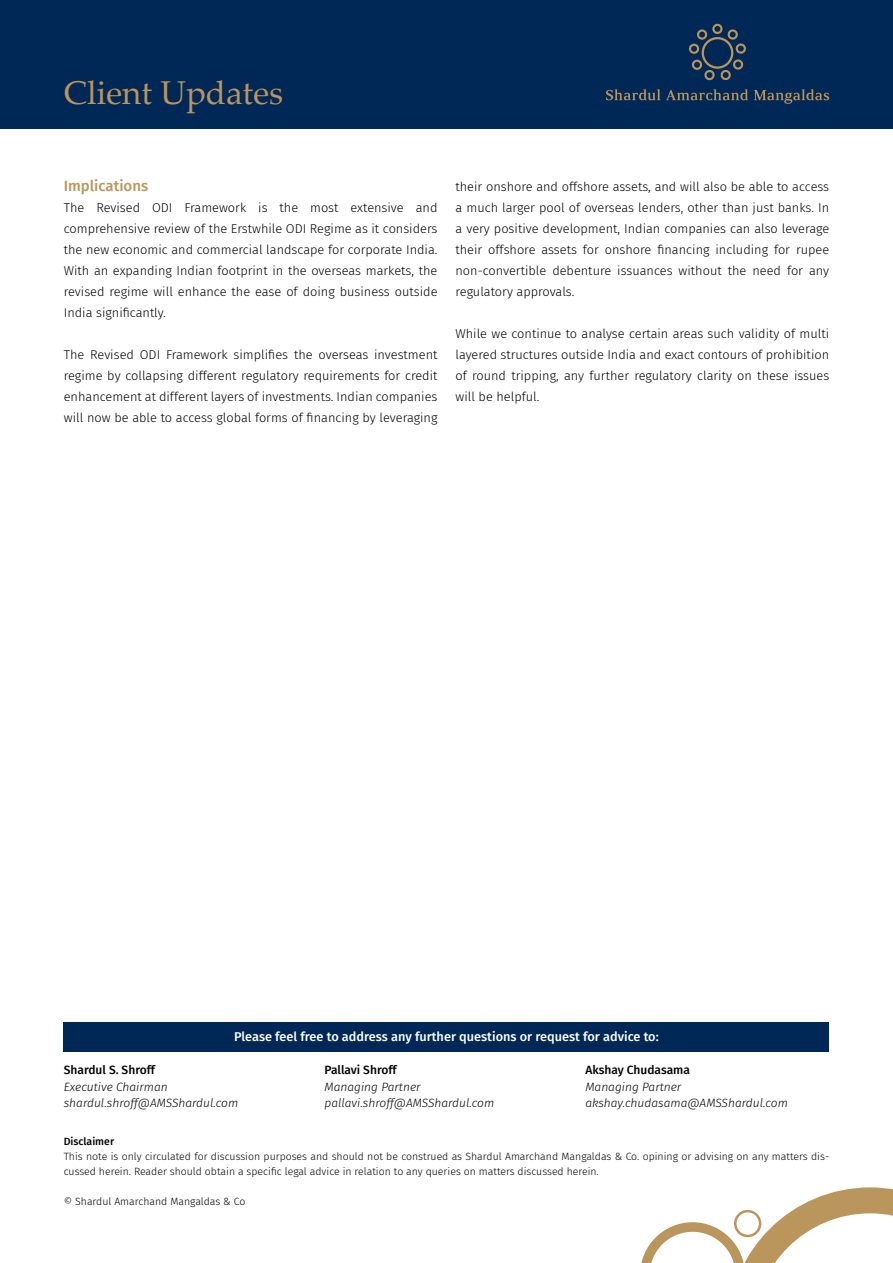
<style>
.page{position:relative;width:893px;height:1263px;background:#fff}
.page>*{position:absolute;margin:0;border:0;box-sizing:border-box;transform-origin:0 0}
.t1{font:33px "Palatino Linotype";color:#ba955c}
.t2{font:500 15px "Fira Sans";color:#ba955c}
.t3{font:300 12.75px/21px "Fira Sans";color:#000;text-align:justify}
.t4{font:500 12.75px "Fira Sans";color:#fff}
.t5{font:italic 300 12px/16.5px "Fira Sans";color:#000}
.t6{font:500 12px "Fira Sans";color:#000}
.t7{font:300 10.5px/15px "Fira Sans";color:#000}
.t8{font:500 10.5px "Fira Sans";color:#000}
</style>
<div class="page">
<div style="left:0;top:0;width:893px;height:128px;background:#002856"></div>
<svg style="left:606px;top:89px;width:54px;height:11px"></svg>
<svg style="left:666px;top:89px;width:82px;height:11px"></svg>
<svg style="left:754px;top:89px;width:75px;height:15px"></svg>
<svg style="left:689px;top:24px;width:57px;height:56px"></svg>
<svg style="left:641px;top:1187px;width:252px;height:76px"></svg>
<div style="left:64px;top:1022px;width:765px;height:29px;background:#002856"></div>
<h1 class="t1" style="left:64px;top:69px;width:221px">Client Updates</h1>
<p class="t2" style="left:64px;top:174px;width:86px">Implications</p>
<p class="t3" style="left:64px;top:197px;width:375px">The Revised ODI Framework is the most extensive and comprehensive review of the Erstwhile ODI Regime as it considers the new economic and commercial landscape for corporate India.<br>With an expanding Indian footprint in the overseas markets, the revised regime will enhance the ease of doing business outside India significantly.</p>
<p class="t3" style="left:64px;top:344px;width:375px">The Revised ODI Framework simplifies the overseas investment regime by collapsing different regulatory requirements for credit enhancement at different layers of investments. Indian companies will now be able to access global forms of financing by leveraging</p>
<p class="t3" style="left:455px;top:176px;width:375px">their onshore and offshore assets, and will also be able to access a much larger pool of overseas lenders, other than just banks. In a very positive development, Indian companies can also leverage their offshore assets for onshore financing including for rupee non-convertible debenture issuances without the need for any regulatory approvals.</p>
<p class="t3" style="left:455px;top:323px;width:375px">While we continue to analyse certain areas such validity of multi layered structures outside India and exact contours of prohibition of round tripping, any further regulatory clarity on these issues will be helpful.</p>
<p class="t4" style="left:234px;top:1026px;width:426px">Please feel free to address any further questions or request for advice to:</p>
<p class="t6" style="left:64px;top:1060px;width:93px">Shardul S. Shroff</p>
<p class="t5" style="left:64px;top:1078px;width:176px">Executive Chairman shardul.shroff@AMSShardul.com</p>
<p class="t6" style="left:325px;top:1060px;width:74px">Pallavi Shroff</p>
<p class="t5" style="left:325px;top:1078px;width:171px">Managing Partner pallavi.shroff@AMSShardul.com</p>
<p class="t6" style="left:585px;top:1060px;width:106px">Akshay Chudasama</p>
<p class="t5" style="left:585px;top:1078px;width:204px">Managing Partner akshay.chudasama@AMSShardul.com</p>
<p class="t8" style="left:64px;top:1133px;width:52px">Disclaimer</p>
<p class="t7" style="left:64px;top:1149px;width:767px">This note is only circulated for discussion purposes and should not be construed as Shardul Amarchand Mangaldas &amp; Co. opining or advising on any matters dis&shy;cussed herein. Reader should obtain a specific legal advice in relation to any queries on matters discussed herein.</p>
<p class="t7" style="left:64px;top:1194px;width:183px">© Shardul Amarchand Mangaldas &amp; Co</p>
</div>
